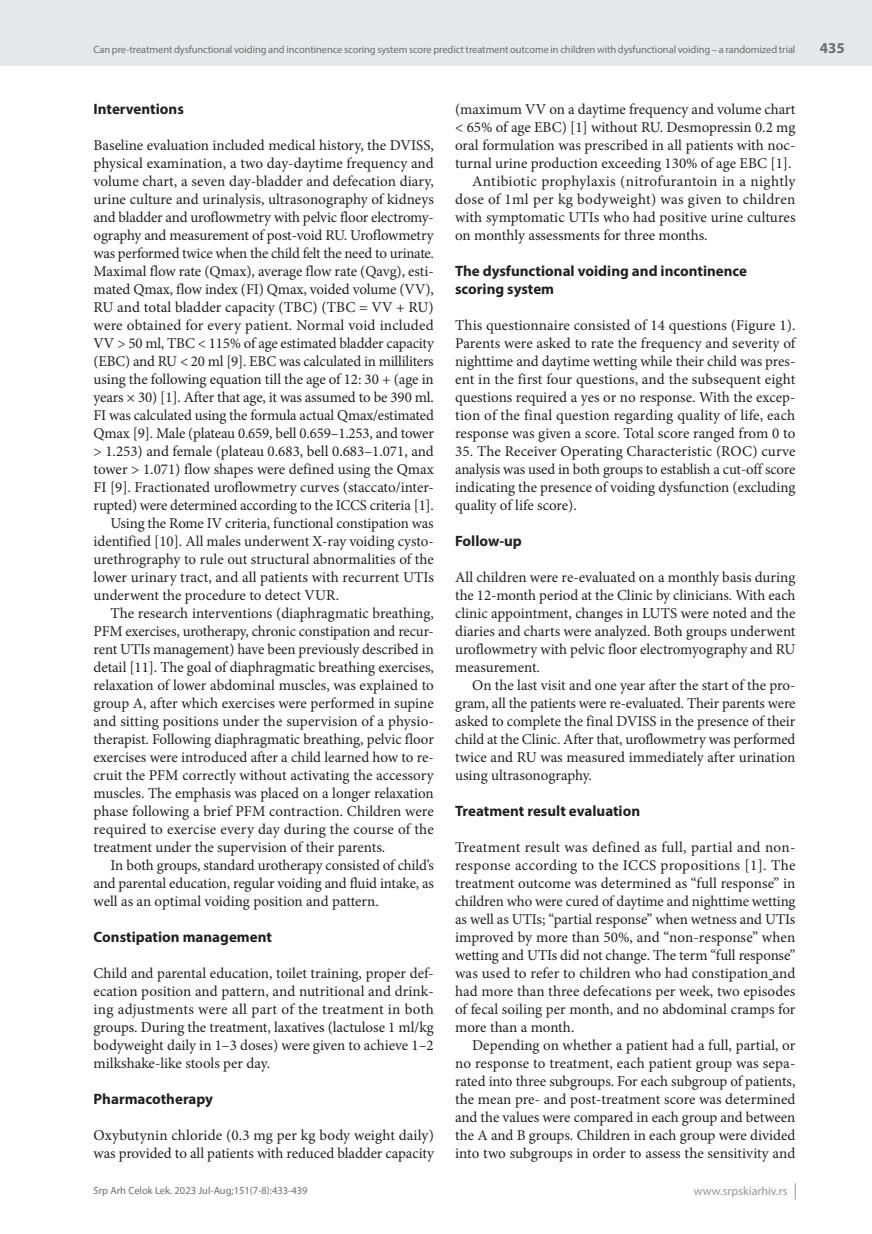
<style>
.page{position:relative;width:872px;height:1234px;background:#fff}
.page>*{position:absolute;margin:0;border:0;box-sizing:border-box;transform-origin:0 0}
.t1{font:15px/18px "Minion Pro";letter-spacing:-.005em;color:#231f20;text-align:justify}
.t2{font:700 15px/18px "Myriad Pro";color:#231f20}
.t3{font:15px "Minion Pro";letter-spacing:.02em;color:#231f20}
.t4{font:15px "Minion Pro";letter-spacing:.015em;color:#231f20}
.t5{font:700 15px "Myriad Pro";color:#6c6d70}
.t6{font:12px "Myriad Pro";color:#939598}
.t7{font:10.5px "Myriad Pro";letter-spacing:-.01em;color:#6c6d70}
</style>
<div class="page">
<div style="left:0;top:0;width:872px;height:66px;background:#e6e7e9"></div>
<svg style="left:795px;top:1183px;width:1px;height:16px"></svg>
<p class="t7" style="left:94px;top:43px;width:703px">Can pre-treatment dysfunctional voiding and incontinence scoring system score predict treatment outcome in children with dysfunctional voiding – a randomized trial</p>
<p class="t2" style="left:94px;top:99px;width:92px">Interventions</p>
<p class="t1" style="left:94px;top:136px;width:342px">Baseline evaluation included medical history, the DVISS,</p>
<p class="t1" style="left:94px;top:154px;width:342px">physical examination, a two day-daytime frequency and</p>
<p class="t1" style="left:94px;top:172px;width:342px">volume chart, a seven day-bladder and defecation diary,</p>
<p class="t1" style="left:94px;top:190px;width:342px">urine culture and urinalysis, ultrasonography of kidneys</p>
<p class="t1" style="left:94px;top:208px;width:342px">and bladder and uroflowmetry with pelvic floor electromy-</p>
<p class="t1" style="left:94px;top:226px;width:342px">ography and measurement of post-void RU. Uroflowmetry</p>
<p class="t1" style="left:94px;top:244px;width:342px">was performed twice when the child felt the need to urinate.</p>
<p class="t1" style="left:94px;top:262px;width:342px">Maximal flow rate (Qmax), average flow rate (Qavg), esti-</p>
<p class="t1" style="left:94px;top:280px;width:342px">mated Qmax, flow index (FI) Qmax, voided volume (VV),</p>
<p class="t1" style="left:94px;top:298px;width:342px">RU and total bladder capacity (TBC) (TBC = VV + RU)</p>
<p class="t1" style="left:94px;top:316px;width:342px">were obtained for every patient. Normal void included</p>
<p class="t1" style="left:94px;top:334px;width:342px">VV &gt; 50 ml, TBC &lt; 115% of age estimated bladder capacity</p>
<p class="t1" style="left:94px;top:352px;width:342px">(EBC) and RU &lt; 20 ml [9]. EBC was calculated in milliliters</p>
<p class="t1" style="left:94px;top:370px;width:342px">using the following equation till the age of 12: 30 + (age in</p>
<p class="t1" style="left:94px;top:388px;width:342px">years × 30) [1]. After that age, it was assumed to be 390 ml.</p>
<p class="t1" style="left:94px;top:406px;width:342px">FI was calculated using the formula actual Qmax/estimated</p>
<p class="t1" style="left:94px;top:424px;width:342px">Qmax [9]. Male (plateau 0.659, bell 0.659–1.253, and tower</p>
<p class="t1" style="left:94px;top:442px;width:342px">&gt; 1.253) and female (plateau 0.683, bell 0.683–1.071, and</p>
<p class="t1" style="left:94px;top:460px;width:342px">tower &gt; 1.071) flow shapes were defined using the Qmax</p>
<p class="t1" style="left:94px;top:478px;width:342px">FI [9]. Fractionated uroflowmetry curves (staccato/inter-</p>
<p class="t1" style="left:94px;top:496px;width:342px">rupted) were determined according to the ICCS criteria [1].</p>
<p class="t1" style="left:111px;top:514px;width:325px">Using the Rome IV criteria, functional constipation was</p>
<p class="t1" style="left:94px;top:532px;width:342px">identified [10]. All males underwent X-ray voiding cysto-</p>
<p class="t1" style="left:94px;top:550px;width:342px">urethrography to rule out structural abnormalities of the</p>
<p class="t1" style="left:94px;top:568px;width:342px">lower urinary tract, and all patients with recurrent UTIs</p>
<p class="t1" style="left:94px;top:586px;width:247px">underwent the procedure to detect VUR.</p>
<p class="t1" style="left:111px;top:604px;width:325px">The research interventions (diaphragmatic breathing,</p>
<p class="t1" style="left:94px;top:622px;width:342px">PFM exercises, urotherapy, chronic constipation and recur-</p>
<p class="t1" style="left:94px;top:640px;width:342px">rent UTIs management) have been previously described in</p>
<p class="t1" style="left:94px;top:658px;width:342px">detail [11]. The goal of diaphragmatic breathing exercises,</p>
<p class="t1" style="left:94px;top:676px;width:342px">relaxation of lower abdominal muscles, was explained to</p>
<p class="t1" style="left:94px;top:694px;width:342px">group A, after which exercises were performed in supine</p>
<p class="t1" style="left:94px;top:712px;width:342px">and sitting positions under the supervision of a physio-</p>
<p class="t1" style="left:94px;top:730px;width:342px">therapist. Following diaphragmatic breathing, pelvic floor</p>
<p class="t1" style="left:94px;top:748px;width:342px">exercises were introduced after a child learned how to re-</p>
<p class="t1" style="left:94px;top:766px;width:342px">cruit the PFM correctly without activating the accessory</p>
<p class="t1" style="left:94px;top:784px;width:342px">muscles. The emphasis was placed on a longer relaxation</p>
<p class="t1" style="left:94px;top:802px;width:342px">phase following a brief PFM contraction. Children were</p>
<p class="t4" style="left:94px;top:819px;width:342px">required to exercise every day during the course of the</p>
<p class="t1" style="left:94px;top:838px;width:293px">treatment under the supervision of their parents.</p>
<p class="t1" style="left:111px;top:856px;width:325px">In both groups, standard urotherapy consisted of child’s</p>
<p class="t1" style="left:94px;top:874px;width:342px">and parental education, regular voiding and fluid intake, as</p>
<p class="t1" style="left:94px;top:892px;width:287px">well as an optimal voiding position and pattern.</p>
<p class="t2" style="left:94px;top:927px;width:180px">Constipation management</p>
<p class="t1" style="left:94px;top:964px;width:342px">Child and parental education, toilet training, proper def&shy;ecation position and pattern, and nutritional and drink&shy;ing adjustments were all part of the treatment in both groups. During the treatment, laxatives (lactulose 1 ml/kg bodyweight daily in 1–3 doses) were given to achieve 1–2 milkshake-like stools per day.</p>
<p class="t2" style="left:94px;top:1089px;width:121px">Pharmacotherapy</p>
<p class="t1" style="left:94px;top:1126px;width:342px">Oxybutynin chloride (0.3 mg per kg body weight daily) was provided to all patients with reduced bladder capacity</p>
<p class="t1" style="left:455px;top:100px;width:342px">(maximum VV on a daytime frequency and volume chart</p>
<p class="t1" style="left:455px;top:118px;width:342px">&lt; 65% of age EBC) [1] without RU. Desmopressin 0.2 mg</p>
<p class="t1" style="left:455px;top:136px;width:342px">oral formulation was prescribed in all patients with noc-</p>
<p class="t1" style="left:455px;top:154px;width:338px">turnal urine production exceeding 130% of age EBC [1].</p>
<p class="t3" style="left:472px;top:171px;width:325px">Antibiotic prophylaxis (nitrofurantoin in a nightly</p>
<p class="t3" style="left:455px;top:189px;width:342px">dose of 1ml per kg bodyweight) was given to children</p>
<p class="t1" style="left:455px;top:208px;width:342px">with symptomatic UTIs who had positive urine cultures</p>
<p class="t1" style="left:455px;top:226px;width:254px">on monthly assessments for three months.</p>
<p class="t2" style="left:455px;top:261px;width:293px">The dysfunctional voiding and incontinence scoring system</p>
<p class="t1" style="left:455px;top:316px;width:342px">This questionnaire consisted of 14 questions (Figure 1).<br>Parents were asked to rate the frequency and severity of nighttime and daytime wetting while their child was pres&shy;ent in the first four questions, and the subsequent eight questions required a yes or no response. With the excep&shy;tion of the final question regarding quality of life, each response was given a score. Total score ranged from 0 to</p>
<p class="t1" style="left:455px;top:442px;width:342px">35. The Receiver Operating Characteristic (ROC) curve analysis was used in both groups to establish a cut-off score indicating the presence of voiding dysfunction (excluding quality of life score).</p>
<p class="t2" style="left:455px;top:531px;width:68px">Follow-up</p>
<p class="t1" style="left:455px;top:568px;width:342px">All children were re-evaluated on a monthly basis during the 12-month period at the Clinic by clinicians. With each clinic appointment, changes in LUTS were noted and the diaries and charts were analyzed. Both groups underwent uroflowmetry with pelvic floor electromyography and RU measurement.</p>
<p class="t1" style="left:455px;top:676px;width:342px;text-indent:17px">On the last visit and one year after the start of the pro&shy;gram, all the patients were re-evaluated. Their parents were asked to complete the final DVISS in the presence of their child at the Clinic. After that, uroflowmetry was performed twice and RU was measured immediately after urination using ultrasonography.</p>
<p class="t2" style="left:455px;top:801px;width:187px">Treatment result evaluation</p>
<p class="t1" style="left:455px;top:838px;width:342px">Treatment result was defined as full, partial and non&shy;response according to the ICCS propositions [1]. The treatment outcome was determined as “full response” in children who were cured of daytime and nighttime wetting as well as UTIs; “partial response” when wetness and UTIs improved by more than 50%, and “non-response” when wetting and UTIs did not change. The term “full response” was used to refer to children who had constipation and had more than three defecations per week, two episodes of fecal soiling per month, and no abdominal cramps for more than a month.</p>
<p class="t1" style="left:455px;top:1036px;width:342px;text-indent:17px">Depending on whether a patient had a full, partial, or no response to treatment, each patient group was sepa&shy;rated into three subgroups. For each subgroup of patients, the mean pre- and post-treatment score was determined and the values were compared in each group and between the A and B groups. Children in each group were divided into two subgroups in order to assess the sensitivity and</p>
<p class="t7" style="left:94px;top:1184px;width:216px">Srp Arh Celok Lek. 2023 Jul-Aug;151(7-8):433-439</p>
<p class="t6" style="left:694px;top:1183px;width:95px">www.srpskiarhiv.rs</p>
<p class="t5" style="left:820px;top:38px;width:26px">435</p>
</div>
